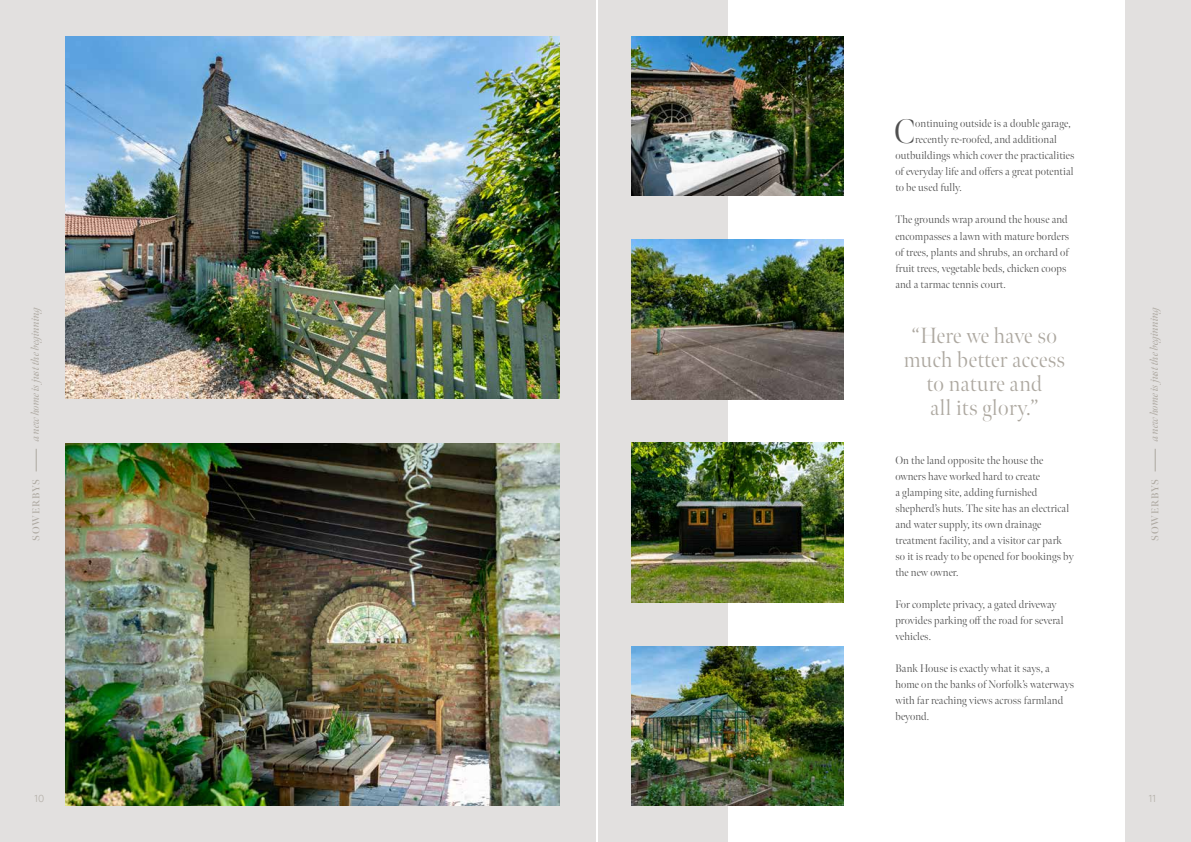
<style>
.page{position:relative;width:1191px;height:842px;background:#fff}
.page>*{position:absolute;margin:0;border:0;box-sizing:border-box;transform-origin:0 0}
.t1{font:300 34px "Meno Banner";color:#4f4f4f}
.t2{font:300 22px/24px "Meno Banner";letter-spacing:.02em;color:#ada8a0;text-align:center}
.t3{font:300 11px/16px "Meno Banner";letter-spacing:.01em;color:#4f4f4f}
.t4{font:italic 11px "Meno Banner";letter-spacing:-.01em;color:#ada8a0}
.t5{font:600 10px "Meno Banner";letter-spacing:.08em;color:#ada8a0}
.t6{font:300 10px "Quasimoda";color:#ada8a0}
</style>
<div class="page">
<div style="left:0;top:0;width:595px;height:842px;background:#e2e0df"></div>
<div style="left:597px;top:0;width:594px;height:842px;background:#e2e0df"></div>
<svg style="left:36px;top:449px;width:1px;height:22px"></svg>
<svg style="left:1155px;top:449px;width:1px;height:22px"></svg>
<div style="left:728px;top:0;width:396px;height:842px;background:#fff"></div>
<img style="left:65px;top:36px;width:494px;height:362px">
<img style="left:65px;top:444px;width:494px;height:362px">
<img style="left:631px;top:646px;width:213px;height:160px">
<img style="left:631px;top:36px;width:213px;height:160px">
<img style="left:631px;top:443px;width:213px;height:159px">
<img style="left:631px;top:239px;width:213px;height:160px">
<h1 class="t1" style="left:894px;top:111px;width:22px">C</h1>
<p class="t3" style="left:915px;top:116px;width:157px">ontinuing outside is a double garage,</p>
<p class="t3" style="left:915px;top:132px;width:143px">recently re-roofed, and additional</p>
<p class="t3" style="left:895px;top:148px;width:180px">outbuildings which cover the practicalities</p>
<p class="t3" style="left:895px;top:164px;width:180px">of everyday life and offers a great potential</p>
<p class="t3" style="left:895px;top:180px;width:68px">to be used fully.</p>
<p class="t3" style="left:895px;top:212px;width:175px">The grounds wrap around the house and encompasses a lawn with mature borders of trees, plants and shrubs, an orchard of fruit trees, vegetable beds, chicken coops and a tarmac tennis court.</p>
<p class="t4" style="left:29px;top:441px;width:138px;rotate:-90deg">a new home is just the beginning</p>
<p class="t4" style="left:1147px;top:441px;width:138px;rotate:-90deg">a new home is just the beginning</p>
<h2 class="t2" style="left:903px;top:324px;width:163px">“Here we have so much better access to nature and<br>all its glory.”</h2>
<p class="t3" style="left:895px;top:452px;width:180px">On the land opposite the house the owners have worked hard to create<br>a glamping site, adding furnished shepherd’s huts. The site has an electrical and water supply, its own drainage treatment facility, and a visitor car park so it is ready to be opened for bookings by the new owner.</p>
<p class="t3" style="left:895px;top:596px;width:170px">For complete privacy, a gated driveway provides parking off the road for several vehicles.</p>
<p class="t3" style="left:895px;top:660px;width:180px">Bank House is exactly what it says, a home on the banks of Norfolk’s waterways with far reaching views across farmland beyond.</p>
<p class="t5" style="left:30px;top:541px;width:63px;rotate:-90deg">SOWERBYS</p>
<p class="t5" style="left:1149px;top:541px;width:63px;rotate:-90deg">SOWERBYS</p>
<p class="t6" style="left:35px;top:791px;width:11px">10</p>
<p class="t6" style="left:1148px;top:791px;width:9px">11</p>
</div>
